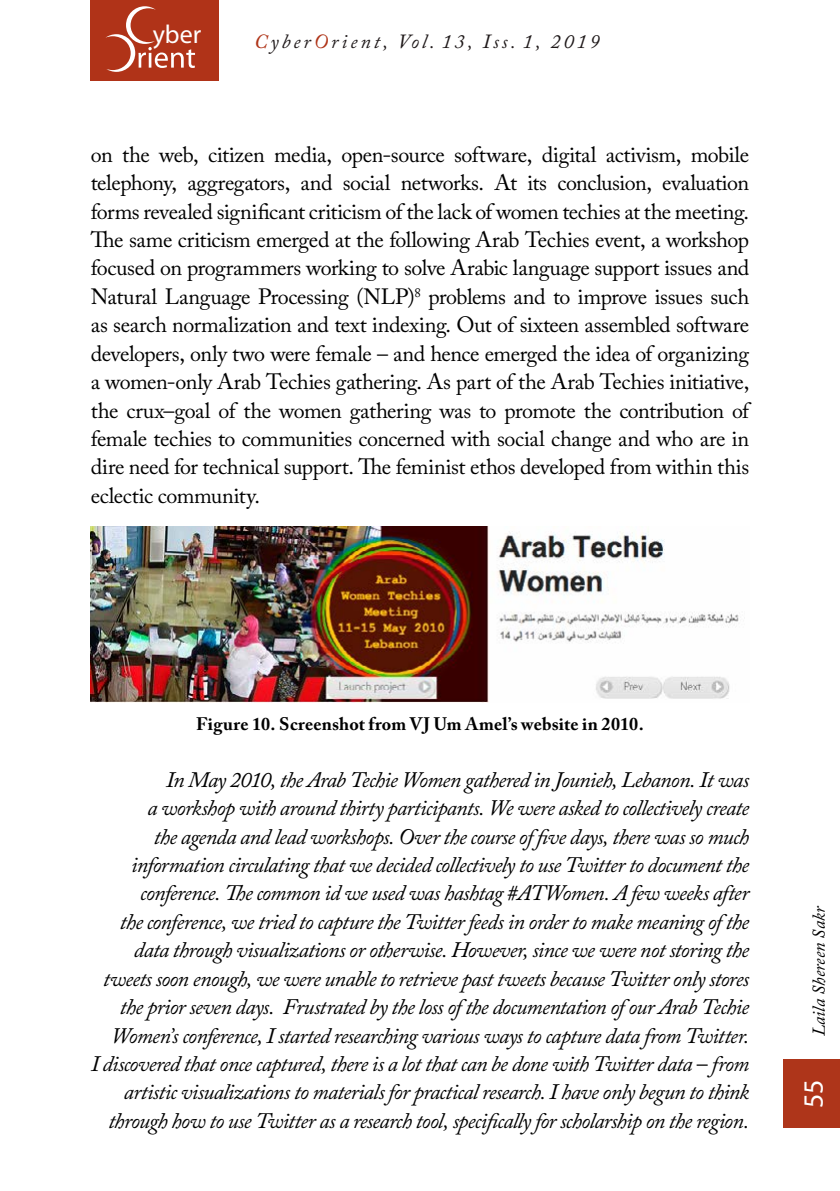
<style>
.page{position:relative;width:840px;height:1191px;background:#fff}
.page>*{position:absolute;margin:0;border:0;box-sizing:border-box;transform-origin:0 0}
.t1{font:28px "Myriad Pro";color:#fff}
.t2{font:26px "Myriad Pro";color:#fff}
.t3{font:italic 22px/28.4px "Adobe Caslon Pro";letter-spacing:-.03em;color:#000;text-align:right}
.t4{font:22px/28.4px "Adobe Caslon Pro";letter-spacing:-.015em;color:#000;text-align:justify}
.t5{font:italic 20px "Adobe Caslon Pro";letter-spacing:.15em;color:#1f191a}
.t6{font:700 18px "Adobe Caslon Pro";letter-spacing:.01em;color:#000}
.t7{font:italic 18px "Adobe Caslon Pro";color:#000}
.s1{color:#af3418}
.s2{font-style:normal}
</style>
<div class="page">
<div style="left:782px;top:1059px;width:57px;height:68px;background:#ae351a"></div>
<div style="left:91px;top:0;width:128px;height:80px;background:#b03318"></div>
<svg style="left:106px;top:6px;width:89px;height:66px"></svg>
<img style="left:91px;top:526px;width:648px;height:177px">
<p class="t2" style="left:153px;top:18px;width:50px">yber</p>
<p class="t5" style="left:254px;top:29px;width:347px"><span class="s1">C</span>yber<span class="s1">O</span>rient, Vol. 13, Iss. 1, 2019</p>
<p class="t4" style="left:91px;top:140px;width:659px">on the web, citizen media, open-source software, digital activism, mobile telephony, aggregators, and social networks. At its conclusion, evaluation forms revealed significant criticism of the lack of women techies at the meeting.<br>The same criticism emerged at the following Arab Techies event, a workshop focused on programmers working to solve Arabic language support issues and Natural Language Processing (NLP)<sup>8</sup> problems and to improve issues such as search normalization and text indexing. Out of sixteen assembled software developers, only two were female – and hence emerged the idea of organizing a women-only Arab Techies gathering. As part of the Arab Techies initiative, the crux–goal of the women gathering was to promote the contribution of female techies to communities concerned with social change and who are in dire need for technical support. The feminist ethos developed from within this eclectic community.</p>
<p class="t6" style="left:196px;top:713px;width:449px">Figure 10. Screenshot from VJ Um Amel’s website in 2010.</p>
<p class="t3" style="left:91px;top:765px;width:659px">In May 2010, the Arab Techie Women gathered in Jounieh, Lebanon. It was<br>a workshop with around thirty participants. We were asked to collectively create<br>the agenda and lead workshops. Over the course of five days, there was so much information circulating that we decided collectively to use Twitter to document the conference. The common id we used was hashtag #ATWomen. A few weeks after<br>the conference, we tried to capture the Twitter feeds in order to make meaning of the data through visualizations or otherwise. However, since we were not storing the tweets soon enough, we were unable to retrieve past tweets because Twitter only stores the prior seven days. Frustrated by the loss of the documentation of our Arab Techie Women’s conference, I started researching various ways to capture data from Twitter.<br>I discovered that once captured, there is a lot that can be done with Twitter data <span class="s2">–</span> from artistic visualizations to materials for practical research. I have only begun to think through how to use Twitter as a research tool, specifically for scholarship on the region.</p>
<p class="t7" style="left:807px;top:1036px;width:132px;rotate:-90deg">Laila Shereen Sakr</p>
<p class="t1" style="left:795px;top:1108px;width:30px;rotate:-90deg">55</p>
</div>
